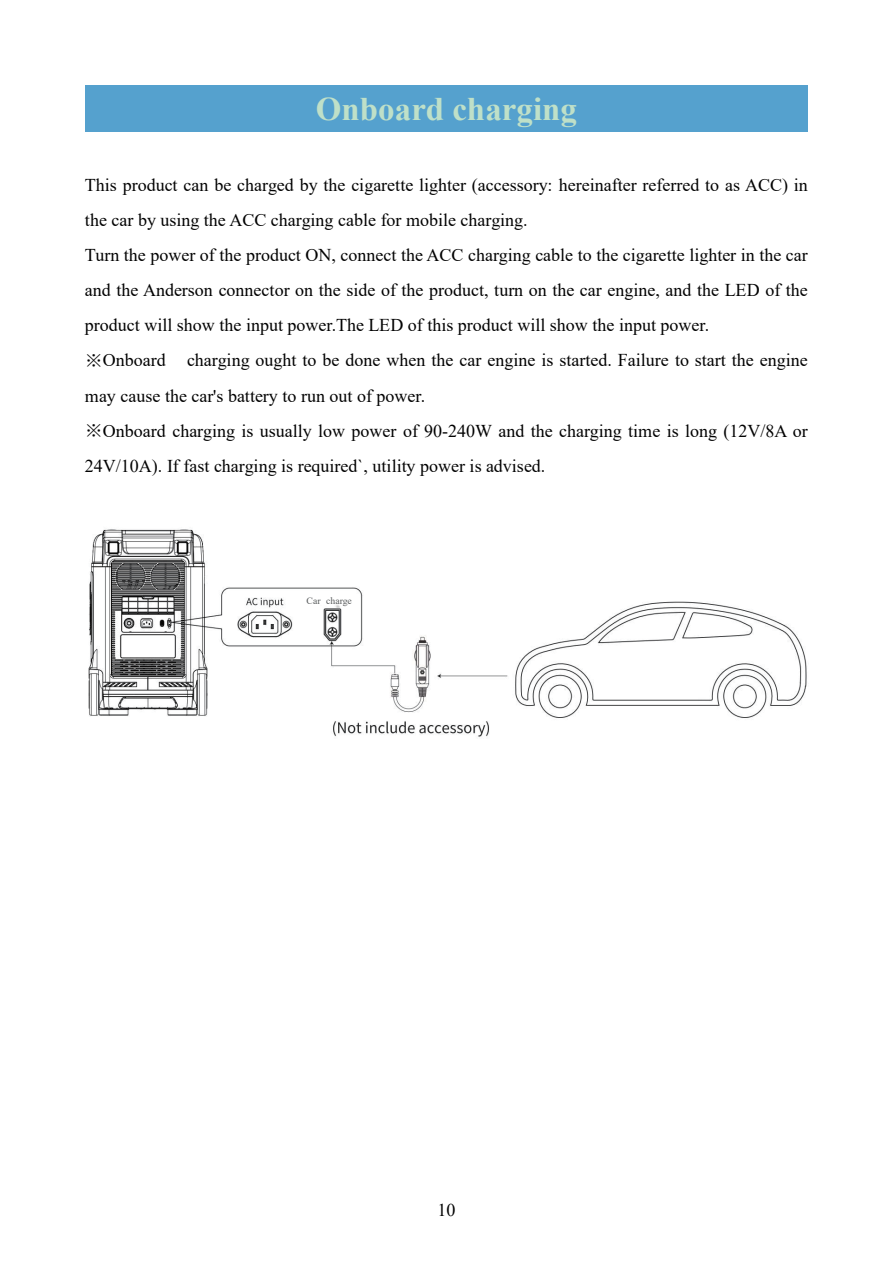
<style>
.page{position:relative;width:893px;height:1263px;background:#fff}
.page>*{position:absolute;margin:0;border:0;box-sizing:border-box;transform-origin:0 0}
.t1{font:700 33px "Times New Roman";color:#bfe0c8}
.t2{font:18px/35.1px "Times New Roman";color:#030303}
.t3{font:9.75px "Times New Roman";color:#585b5c}
.s1{font-family:"Sim Sun"}
</style>
<div class="page">
<div style="left:85px;top:85px;width:723px;height:47px;background:#55a1ce"></div>
<img style="left:88px;top:529px;width:719px;height:208px">
<h1 class="t1" style="left:316px;top:85px;width:263px">Onboard charging</h1>
<p class="t2" style="left:85px;top:167px;width:724px">This product can be charged by the cigarette lighter (accessory: hereinafter referred to as ACC) in the car by using the ACC charging cable for mobile charging.<br>Turn the power of the product ON, connect the ACC charging cable to the cigarette lighter in the car and the Anderson connector on the side of the product, turn on the car engine, and the LED of the product will show the input power.The LED of this product will show the input power.<br><span class="s1">※</span>Onboard charging ought to be done when the car engine is started. Failure to start the engine may cause the car's battery to run out of power.<br><span class="s1">※</span>Onboard charging is usually low power of 90-240W and the charging time is long (12V/8A or 24V/10A). If fast charging is required`, utility power is advised.</p>
<p class="t3" style="left:307px;top:594px;width:47px">Car charge</p>
<p class="t2" style="left:437px;top:1192px;width:19px">10</p>
</div>
